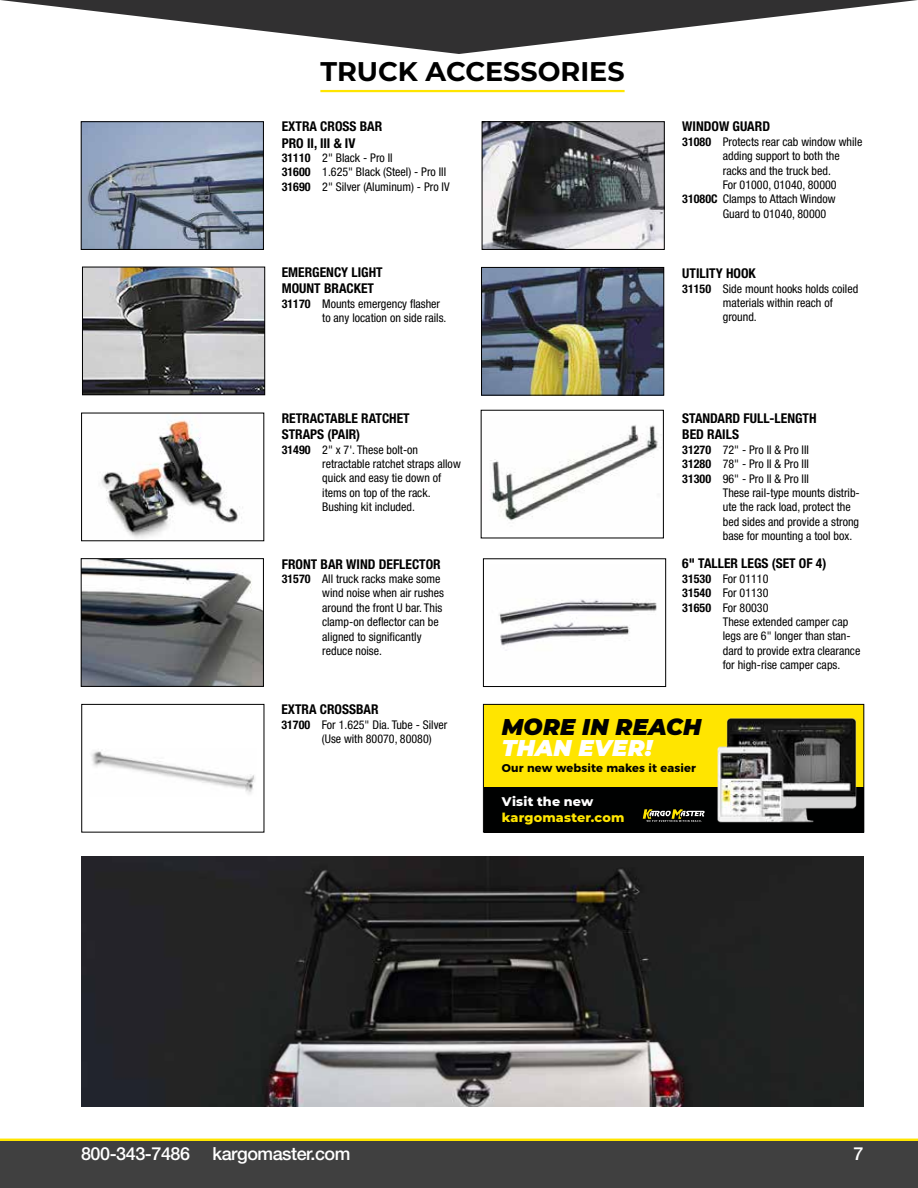
<style>
.page{position:relative;width:918px;height:1188px;background:#fff}
.page>*{position:absolute;margin:0;border:0;box-sizing:border-box;transform-origin:0 0}
.t1{font:700 27px "Montserrat";color:#000}
.t2{font:italic 900 22.65px "Montserrat";letter-spacing:.01em;color:#000101}
.t3{font:italic 900 22.65px "Montserrat";letter-spacing:.01em;color:#fff}
.t4{font:500 18px "Helvetica Neue LT Std";letter-spacing:-.025em;color:#fff}
.t5{font:700 condensed 13.5px/16.2px "Helvetica Neue LT Std";color:#000}
.t6{font:700 condensed 13.5px "Helvetica Neue LT Std";color:#000}
.t7{font:800 12.75px "Montserrat";letter-spacing:.015em;color:#ffe500}
.t8{font:800 12.75px "Montserrat";letter-spacing:.015em;color:#fff}
.t9{font:condensed 12px/14.4px "Helvetica Neue LT Std";color:#000}
.t10{font:700 11.4px "Montserrat";letter-spacing:.01em;color:#000101}
.s1{font-weight:700}
</style>
<div class="page">
<svg style="left:0;top:1139px;width:918px;height:3px;fill:#ffe500"></svg>
<div style="left:0;top:1142px;width:918px;height:46px;background:#404040"></div>
<hr style="left:320px;top:90px;width:305px;height:2px;background:#ffe500">
<img style="left:484px;top:124px;width:178px;height:124px">
<div style="left:482px;top:122px;width:182px;height:128px;border:1px solid #000"></div>
<img style="left:483px;top:269px;width:179px;height:124px">
<div style="left:481px;top:267px;width:183px;height:128px;border:1px solid #000"></div>
<img style="left:101px;top:417px;width:142px;height:121px">
<img style="left:84px;top:269px;width:179px;height:124px">
<div style="left:82px;top:267px;width:183px;height:128px;border:1px solid #000"></div>
<img style="left:490px;top:425px;width:168px;height:96px">
<img style="left:83px;top:124px;width:179px;height:124px">
<div style="left:81px;top:122px;width:183px;height:128px;border:1px solid #000"></div>
<img style="left:498px;top:599px;width:159px;height:52px">
<div style="left:483px;top:559px;width:183px;height:128px;border:1px solid #000"></div>
<img style="left:83px;top:560px;width:179px;height:125px">
<div style="left:81px;top:558px;width:183px;height:129px;border:1px solid #000"></div>
<img style="left:91px;top:751px;width:164px;height:43px">
<svg style="left:0;top:0;width:918px;height:54px"></svg>
<img style="left:81px;top:856px;width:783px;height:250px">
<div style="left:484px;top:704px;width:379px;height:128px;background:#ffe500"></div>
<div style="left:484px;top:787px;width:379px;height:45px;background:#000101"></div>
<img style="left:717px;top:717px;width:140px;height:106px">
<svg style="left:643px;top:809px;width:62px;height:13px"></svg>
<div style="left:483px;top:704px;width:381px;height:128px;border:1px solid #000"></div>
<h1 class="t1" style="left:320px;top:52px;width:306px">TRUCK ACCESSORIES</h1>
<p class="t5" style="left:282px;top:118px;width:102px">EXTRA CROSS BAR<br>PRO II, III &amp; IV</p>
<p class="t9" style="left:282px;top:150px;width:169px"><span class="s1">31110</span> 2" Black - Pro II<br><span class="s1">31600</span> 1.625" Black (Steel) - Pro III<br><span class="s1">31690</span> 2" Silver (Aluminum) - Pro IV</p>
<p class="t5" style="left:282px;top:264px;width:102px">EMERGENCY LIGHT<br>MOUNT BRACKET</p>
<p class="t9" style="left:322px;top:296px;width:126px;text-indent:-40px"><span class="s1">31170</span> Mounts emergency flasher to any location on side rails.</p>
<p class="t5" style="left:282px;top:409px;width:129px">RETRACTABLE RATCHET<br>STRAPS (PAIR)</p>
<p class="t9" style="left:322px;top:442px;width:140px;text-indent:-40px"><span class="s1">31490</span> 2" x 7'. These bolt-on retractable ratchet straps allow quick and easy tie down of items on top of the rack.<br>Bushing kit included.</p>
<p class="t5" style="left:282px;top:555px;width:160px">FRONT BAR WIND DEFLECTOR</p>
<p class="t9" style="left:322px;top:571px;width:123px;text-indent:-40px"><span class="s1">31570</span> All truck racks make some wind noise when air rushes around the front U bar. This clamp-on deflector can be aligned to significantly reduce noise.</p>
<p class="t6" style="left:682px;top:118px;width:89px">WINDOW GUARD</p>
<p class="t9" style="left:682px;top:134px;width:182px"><span class="s1">31080</span> Protects rear cab window while</p>
<p class="t9" style="left:723px;top:149px;width:119px">adding support to both the</p>
<p class="t9" style="left:723px;top:163px;width:110px">racks and the truck bed.</p>
<p class="t9" style="left:723px;top:177px;width:115px">For 01000, 01040, 80000</p>
<p class="t9" style="left:682px;top:192px;width:155px"><span class="s1">31080C</span> Clamps to Attach Window</p>
<p class="t9" style="left:723px;top:206px;width:105px">Guard to 01040, 80000</p>
<p class="t5" style="left:682px;top:265px;width:75px">UTILITY HOOK</p>
<p class="t9" style="left:723px;top:281px;width:137px;text-indent:-40px"><span class="s1">31150</span> Side mount hooks holds coiled materials within reach of ground.</p>
<p class="t5" style="left:682px;top:410px;width:136px">STANDARD FULL-LENGTH<br>BED RAILS</p>
<p class="t9" style="left:682px;top:442px;width:128px"><span class="s1">31270</span> 72" - Pro II &amp; Pro III</p>
<p class="t9" style="left:682px;top:457px;width:128px"><span class="s1">31280</span> 78" - Pro II &amp; Pro III</p>
<p class="t9" style="left:682px;top:471px;width:128px"><span class="s1">31300</span> 96" - Pro II &amp; Pro III</p>
<p class="t9" style="left:723px;top:486px;width:139px">These rail-type mounts distrib-</p>
<p class="t9" style="left:723px;top:500px;width:129px">ute the rack load, protect the</p>
<p class="t9" style="left:723px;top:514px;width:138px">bed sides and provide a strong</p>
<p class="t9" style="left:723px;top:529px;width:131px">base for mounting a tool box.</p>
<p class="t5" style="left:682px;top:555px;width:146px">6" TALLER LEGS (SET OF 4)</p>
<p class="t9" style="left:682px;top:571px;width:88px"><span class="s1">31530</span> For 01110</p>
<p class="t9" style="left:682px;top:586px;width:88px"><span class="s1">31540</span> For 01130</p>
<p class="t9" style="left:682px;top:600px;width:88px"><span class="s1">31650</span> For 80030</p>
<p class="t9" style="left:723px;top:614px;width:127px">These extended camper cap</p>
<p class="t9" style="left:723px;top:629px;width:129px">legs are 6" longer than stan-</p>
<p class="t9" style="left:723px;top:643px;width:139px">dard to provide extra clearance</p>
<p class="t9" style="left:723px;top:658px;width:119px">for high-rise camper caps.</p>
<p class="t5" style="left:281px;top:701px;width:99px">EXTRA CROSSBAR</p>
<p class="t9" style="left:322px;top:717px;width:127px;text-indent:-40px"><span class="s1">31700</span> For 1.625" Dia. Tube - Silver (Use with 80070, 80080)</p>
<h2 class="t2" style="left:502px;top:710px;width:201px">MORE IN REACH</h2>
<h2 class="t3" style="left:502px;top:731px;width:152px">THAN EVER!</h2>
<p class="t10" style="left:502px;top:759px;width:196px">Our new website makes it easier</p>
<p class="t8" style="left:502px;top:793px;width:93px">Visit the new</p>
<p class="t7" style="left:502px;top:808px;width:124px">kargomaster.com</p>
<h3 class="t4" style="left:81px;top:1143px;width:271px">800-343-7486 kargomaster.com</h3>
<h3 class="t4" style="left:853px;top:1143px;width:12px">7</h3>
</div>
